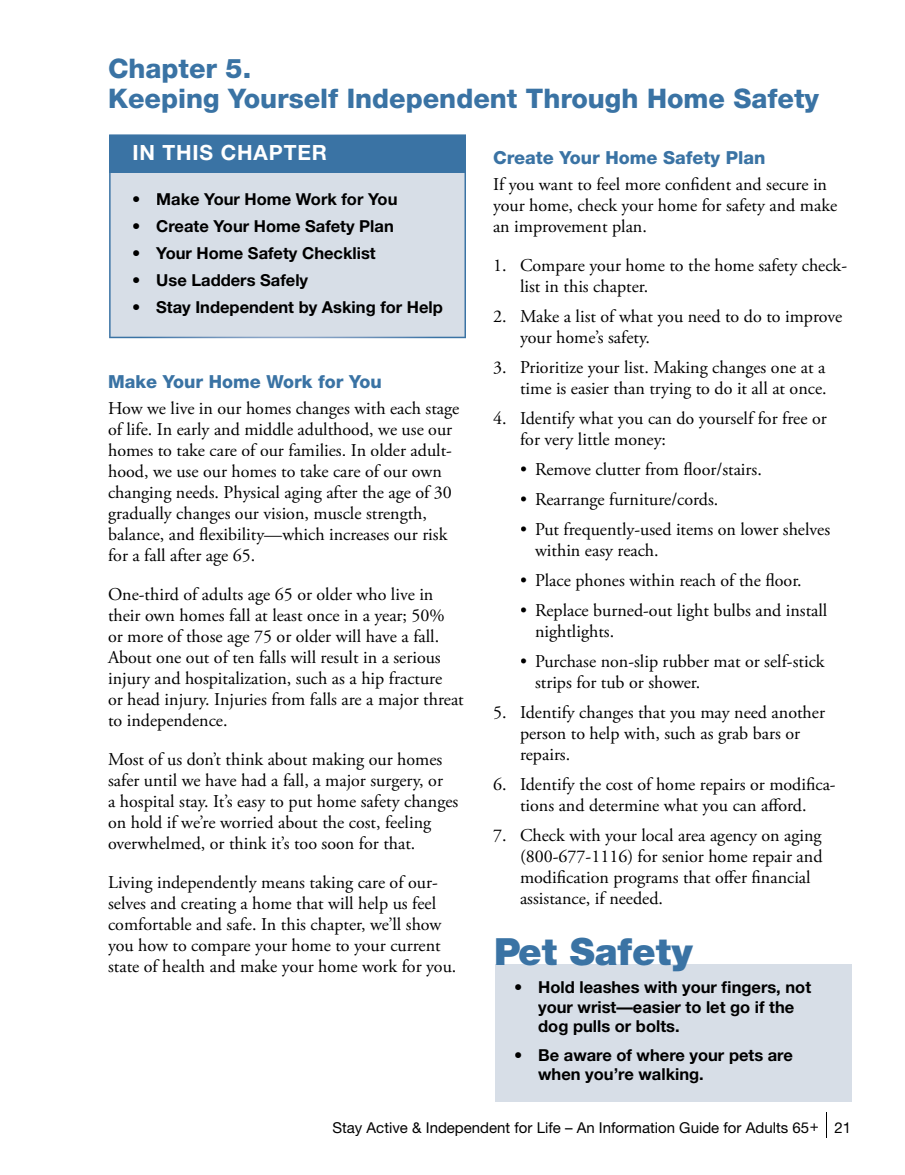
<style>
.page{position:relative;width:905px;height:1175px;background:#fff}
.page>*{position:absolute;margin:0;border:0;box-sizing:border-box;transform-origin:0 0}
.t1{font:900 37.5px "Helvetica Neue";color:#3a73a4}
.t2{font:800 27px/30px "Helvetica Neue";color:#3a73a4}
.t3{font:700 21px "Helvetica Neue";letter-spacing:.04em;color:#fff}
.t4{font:18px/21px "Adobe Garamond Pro";color:#000}
.t5{font:800 18px "Helvetica Neue";color:#3a73a4}
.t6{font:700 16.5px/19.5px "Helvetica Neue";color:#000}
.t7{font:15px "Helvetica Neue";color:#000}
</style>
<div class="page">
<svg style="left:826px;top:1112px;width:1px;height:26px"></svg>
<div style="left:109px;top:134px;width:357px;height:204px;background:#d7dee7"></div>
<div style="left:133px;top:196px;width:7px;height:9px;background:#d7dee7"></div>
<div style="left:157px;top:193px;width:239px;height:12px;background:#d7dee7"></div>
<div style="left:133px;top:220px;width:260px;height:15px;background:#d7dee7"></div>
<div style="left:133px;top:247px;width:242px;height:15px;background:#d7dee7"></div>
<div style="left:133px;top:274px;width:175px;height:15px;background:#d7dee7"></div>
<div style="left:133px;top:301px;width:309px;height:15px;background:#d7dee7"></div>
<div style="left:109px;top:135px;width:356px;height:37px;background:#3a73a4"></div>
<div style="left:495px;top:964px;width:357px;height:138px;background:#d7dee7"></div>
<h2 class="t2" style="left:108px;top:54px;width:712px">Chapter 5.<br>Keeping Yourself Independent Through Home Safety</h2>
<p class="t3" style="left:132px;top:140px;width:196px">IN THIS CHAPTER</p>
<p class="t6" style="left:132px;top:189px;width:267px">• Make Your Home Work for You</p>
<p class="t6" style="left:132px;top:216px;width:263px">• Create Your Home Safety Plan</p>
<p class="t6" style="left:132px;top:243px;width:245px">• Your Home Safety Checklist</p>
<p class="t6" style="left:132px;top:270px;width:177px">• Use Ladders Safely</p>
<p class="t6" style="left:132px;top:297px;width:312px">• Stay Independent by Asking for Help</p>
<p class="t5" style="left:108px;top:371px;width:275px">Make Your Home Work for You</p>
<p class="t4" style="left:108px;top:398px;width:353px">How we live in our homes changes with each stage of life. In early and middle adulthood, we use our homes to take care of our families. In older adult&shy;hood, we use our homes to take care of our own changing needs. Physical aging after the age of 30 gradually changes our vision, muscle strength, balance, and flexibility—which increases our risk for a fall after age 65.</p>
<p class="t4" style="left:108px;top:584px;width:357px">One-third of adults age 65 or older who live in their own homes fall at least once in a year; 50% or more of those age 75 or older will have a fall.<br>About one out of ten falls will result in a serious injury and hospitalization, such as a hip fracture<br>or head injury. Injuries from falls are a major threat to independence.</p>
<p class="t4" style="left:108px;top:749px;width:352px">Most of us don’t think about making our homes safer until we have had a fall, a major surgery, or<br>a hospital stay. It’s easy to put home safety changes on hold if we’re worried about the cost, feeling overwhelmed, or think it’s too soon for that.</p>
<p class="t4" style="left:108px;top:872px;width:350px">Living independently means taking care of our&shy;selves and creating a home that will help us feel comfortable and safe. In this chapter, we’ll show you how to compare your home to your current state of health and make your home work for you.</p>
<p class="t5" style="left:493px;top:147px;width:274px">Create Your Home Safety Plan</p>
<p class="t4" style="left:493px;top:174px;width:345px">If you want to feel more confident and secure in your home, check your home for safety and make an improvement plan.</p>
<p class="t4" style="left:520px;top:255px;width:328px;text-indent:-27px">1. Compare your home to the home safety check&shy;list in this chapter.</p>
<p class="t4" style="left:520px;top:306px;width:323px;text-indent:-27px">2. Make a list of what you need to do to improve your home’s safety.</p>
<p class="t4" style="left:493px;top:357px;width:335px;text-align:right">3. Prioritize your list. Making changes one at a time is easier than trying to do it all at once.</p>
<p class="t4" style="left:520px;top:408px;width:308px;text-indent:-27px">4. Identify what you can do yourself for free or for very little money:</p>
<p class="t4" style="left:520px;top:459px;width:243px">• Remove clutter from floor/stairs.</p>
<p class="t4" style="left:520px;top:489px;width:200px">• Rearrange furniture/cords.</p>
<p class="t4" style="left:535px;top:519px;width:296px;text-indent:-15px">• Put frequently-used items on lower shelves within easy reach.</p>
<p class="t4" style="left:520px;top:570px;width:283px">• Place phones within reach of the floor.</p>
<p class="t4" style="left:535px;top:600px;width:294px;text-indent:-15px">• Replace burned-out light bulbs and install nightlights.</p>
<p class="t4" style="left:535px;top:651px;width:291px;text-indent:-15px">• Purchase non-slip rubber mat or self-stick strips for tub or shower.</p>
<p class="t4" style="left:520px;top:702px;width:306px;text-indent:-27px">5. Identify changes that you may need another person to help with, such as grab bars or repairs.</p>
<p class="t4" style="left:493px;top:774px;width:344px;text-align:center">6. Identify the cost of home repairs or modifica&shy;tions and determine what you can afford.</p>
<p class="t4" style="left:520px;top:825px;width:304px;text-indent:-27px">7. Check with your local area agency on aging (800-677-1116) for senior home repair and modification programs that offer financial assistance, if needed.</p>
<h1 class="t1" style="left:494px;top:929px;width:200px">Pet Safety</h1>
<p class="t6" style="left:538px;top:977px;width:274px;text-indent:-24px">• Hold leashes with your fingers, not your wrist—easier to let go if the dog pulls or bolts.</p>
<p class="t6" style="left:538px;top:1044px;width:256px;text-indent:-24px">• Be aware of where your pets are when you’re walking.</p>
<p class="t7" style="left:332px;top:1118px;width:520px">Stay Active &amp; Independent for Life – An Information Guide for Adults 65+ 21</p>
</div>
